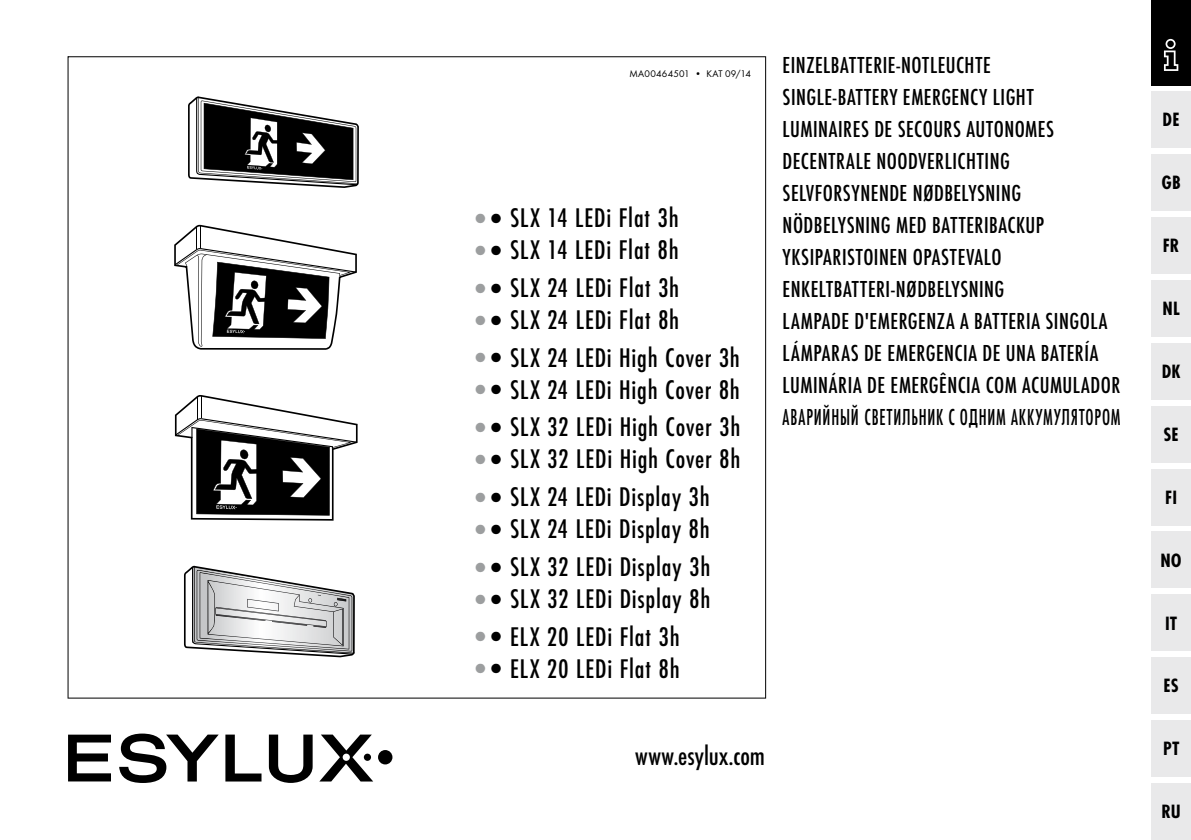
<style>
.page{position:relative;width:1191px;height:840px;background:#fff}
.page>*{position:absolute;margin:0;border:0;box-sizing:border-box;transform-origin:0 0}
.t1{font:500 28px "Futura Con";letter-spacing:.025em;color:#000}
.t2{font:500 28px "Futura Con";letter-spacing:.005em;color:#000}
.t3{font:500 24px/32px "Futura Con";letter-spacing:.02em;color:#000}
.t4{font:700 20px "Futura Con";letter-spacing:.01em;color:#000}
.t5{font:10px "Futura Boo";letter-spacing:.02em;color:#000}
.s1{font-size:34px;color:#9c9e9f}
.s2{font-size:34px}
</style>
<div class="page">
<div style="left:1151px;top:0;width:40px;height:85px;background:#000"></div>
<div style="left:1151px;top:91px;width:40px;height:57px;background:#e9e9ea"></div>
<div style="left:1151px;top:154px;width:40px;height:57px;background:#e9e9ea"></div>
<div style="left:1151px;top:217px;width:40px;height:57px;background:#e9e9ea"></div>
<div style="left:1151px;top:280px;width:40px;height:56px;background:#e9e9ea"></div>
<div style="left:1151px;top:343px;width:40px;height:56px;background:#e9e9ea"></div>
<div style="left:1151px;top:405px;width:40px;height:57px;background:#e9e9ea"></div>
<div style="left:1151px;top:468px;width:40px;height:57px;background:#e9e9ea"></div>
<div style="left:1151px;top:531px;width:40px;height:57px;background:#e9e9ea"></div>
<div style="left:1151px;top:594px;width:40px;height:57px;background:#e9e9ea"></div>
<div style="left:1151px;top:657px;width:40px;height:56px;background:#e9e9ea"></div>
<div style="left:1151px;top:720px;width:40px;height:56px;background:#e9e9ea"></div>
<div style="left:1151px;top:782px;width:40px;height:57px;background:#e9e9ea"></div>
<svg style="left:1164px;top:39px;width:14px;height:32px"></svg>
<svg style="left:225px;top:734px;width:36px;height:47px"></svg>
<svg style="left:68px;top:734px;width:43px;height:47px"></svg>
<svg style="left:269px;top:734px;width:44px;height:48px"></svg>
<svg style="left:119px;top:733px;width:100px;height:49px"></svg>
<div style="left:378px;top:749px;width:14px;height:15px;background:#000;border-radius:50%"></div>
<svg style="left:320px;top:734px;width:53px;height:47px"></svg>
<svg style="left:68px;top:56px;width:698px;height:642px"></svg>
<svg style="left:188px;top:96px;width:171px;height:92px"></svg>
<svg style="left:184px;top:565px;width:171px;height:92px"></svg>
<svg style="left:175px;top:395px;width:182px;height:125px"></svg>
<svg style="left:174px;top:225px;width:183px;height:124px"></svg>
<p class="t5" style="left:629px;top:68px;width:123px">MA00464501 • KAT 09/14</p>
<p class="t1" style="left:469px;top:202px;width:211px"><span class="s1">•</span><span class="s2">•</span>SLX 14 LEDi Flat 3h</p>
<p class="t1" style="left:469px;top:234px;width:211px"><span class="s1">•</span><span class="s2">•</span>SLX 14 LEDi Flat 8h</p>
<p class="t1" style="left:469px;top:272px;width:211px"><span class="s1">•</span><span class="s2">•</span>SLX 24 LEDi Flat 3h</p>
<p class="t1" style="left:469px;top:304px;width:211px"><span class="s1">•</span><span class="s2">•</span>SLX 24 LEDi Flat 8h</p>
<p class="t1" style="left:469px;top:341px;width:272px"><span class="s1">•</span><span class="s2">•</span>SLX 24 LEDi High Cover 3h</p>
<p class="t1" style="left:469px;top:373px;width:272px"><span class="s1">•</span><span class="s2">•</span>SLX 24 LEDi High Cover 8h</p>
<p class="t1" style="left:469px;top:411px;width:273px"><span class="s1">•</span><span class="s2">•</span>SLX 32 LEDi High Cover 3h</p>
<p class="t1" style="left:469px;top:443px;width:273px"><span class="s1">•</span><span class="s2">•</span>SLX 32 LEDi High Cover 8h</p>
<p class="t1" style="left:469px;top:481px;width:242px"><span class="s1">•</span><span class="s2">•</span>SLX 24 LEDi Display 3h</p>
<p class="t1" style="left:469px;top:513px;width:242px"><span class="s1">•</span><span class="s2">•</span>SLX 24 LEDi Display 8h</p>
<p class="t1" style="left:469px;top:550px;width:243px"><span class="s1">•</span><span class="s2">•</span>SLX 32 LEDi Display 3h</p>
<p class="t1" style="left:469px;top:582px;width:242px"><span class="s1">•</span><span class="s2">•</span>SLX 32 LEDi Display 8h</p>
<p class="t1" style="left:469px;top:620px;width:212px"><span class="s1">•</span><span class="s2">•</span>ELX 20 LEDi Flat 3h</p>
<p class="t1" style="left:469px;top:652px;width:212px"><span class="s1">•</span><span class="s2">•</span>ELX 20 LEDi Flat 8h</p>
<p class="t3" style="left:782px;top:49px;width:339px">EINZELBATTERIE-NOTLEUCHTE<br>SINGLE-BATTERY EMERGENCY LIGHT LUMINAIRES DE SECOURS AUTONOMES DECENTRALE NOODVERLICHTING SELVFORSYNENDE NØDBELYSNING NÖDBELYSNING MED BATTERIBACKUP YKSIPARISTOINEN OPASTEVALO ENKELTBATTERI-NØDBELYSNING<br>LAMPADE D'EMERGENZA A BATTERIA SINGOLA LÁMPARAS DE EMERGENCIA DE UNA BATERÍA LUMINÁRIA DE EMERGÊNCIA COM ACUMULADOR АВАРИЙНЫЙ СВЕТИЛЬНИК С ОДНИМ АККУМУЛЯТОРОМ</p>
<p class="t2" style="left:635px;top:739px;width:131px">www.esylux.com</p>
<p class="t4" style="left:1162px;top:108px;width:18px">DE</p>
<p class="t4" style="left:1161px;top:171px;width:21px">GB</p>
<p class="t4" style="left:1162px;top:234px;width:18px">FR</p>
<p class="t4" style="left:1162px;top:296px;width:19px">NL</p>
<p class="t4" style="left:1161px;top:359px;width:20px">DK</p>
<p class="t4" style="left:1163px;top:422px;width:17px">SE</p>
<p class="t4" style="left:1165px;top:485px;width:13px">FI</p>
<p class="t4" style="left:1160px;top:548px;width:23px">No</p>
<p class="t4" style="left:1165px;top:611px;width:13px">IT</p>
<p class="t4" style="left:1163px;top:673px;width:16px">ES</p>
<p class="t4" style="left:1163px;top:736px;width:18px">PT</p>
<p class="t4" style="left:1161px;top:799px;width:21px">RU</p>
</div>
